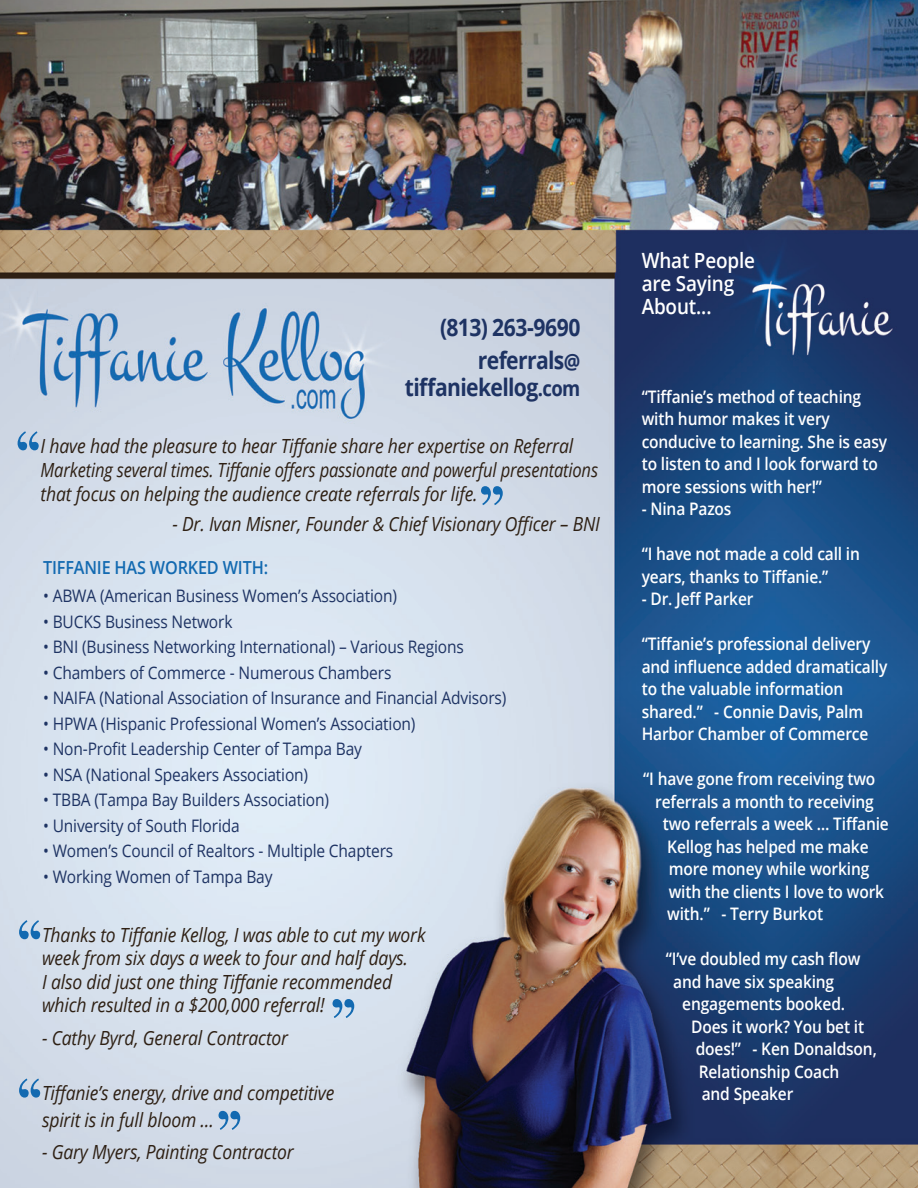
<style>
.page{position:relative;width:918px;height:1188px;background:#fff}
.page>*{position:absolute;margin:0;border:0;box-sizing:border-box;transform-origin:0 0}
.t1{font:700 24px "Open Sans";letter-spacing:-.03em;color:#1e3363;scale:.88 1}
.t2{font:600 21px "Open Sans";letter-spacing:-.01em;color:#fff;scale:.9 1}
.t3{font:italic 19.5px/24px "Open Sans";letter-spacing:-.01em;color:#2e2014;scale:.9 1}
.t4{font:600 18px "Open Sans";letter-spacing:-.01em;color:#136ab1;scale:.9 1}
.t5{font:600 17.25px/22.5px "Open Sans";letter-spacing:-.01em;color:#fff;scale:.9 1}
.t6{font:17.25px "Open Sans";letter-spacing:-.01em;color:#1e3363;scale:.9 1}
.s1{font-size:21px}
</style>
<div class="page">
<img style="left:0;top:0;width:918px;height:1188px">
<svg style="left:19px;top:920px;width:21px;height:19px"></svg>
<svg style="left:333px;top:999px;width:21px;height:19px"></svg>
<svg style="left:18px;top:431px;width:21px;height:19px"></svg>
<svg style="left:481px;top:486px;width:22px;height:19px"></svg>
<svg style="left:19px;top:1078px;width:21px;height:20px"></svg>
<svg style="left:219px;top:1111px;width:21px;height:19px"></svg>
<p class="t1" style="left:440px;top:310px;width:161px">(813) 263-9690</p>
<p class="t1" style="left:478px;top:343px;width:118px">referrals<span class="s1">@</span></p>
<p class="t1" style="left:405px;top:370px;width:201px">tiffaniekellog<span class="s1">.com</span></p>
<p class="t3" style="left:41px;top:434px;width:621px">I have had the pleasure to hear Tiffanie share her expertise on Referral<br>Marketing several times. Tiffanie offers passionate and powerful presentations that focus on helping the audience create referrals for life.</p>
<p class="t3" style="left:172px;top:511px;width:477px">- Dr. Ivan Misner, Founder &amp; Chief Visionary Officer – BNI</p>
<p class="t4" style="left:43px;top:555px;width:252px">TIFFANIE HAS WORKED WITH:</p>
<p class="t6" style="left:43px;top:584px;width:395px">• ABWA (American Business Women’s Association)</p>
<p class="t6" style="left:43px;top:610px;width:212px">• BUCKS Business Network</p>
<p class="t6" style="left:43px;top:635px;width:469px">• BNI (Business Networking International) – Various Regions</p>
<p class="t6" style="left:43px;top:661px;width:388px">• Chambers of Commerce - Numerous Chambers</p>
<p class="t6" style="left:43px;top:686px;width:516px">• NAIFA (National Association of Insurance and Financial Advisors)</p>
<p class="t6" style="left:43px;top:712px;width:415px">• HPWA (Hispanic Professional Women’s Association)</p>
<p class="t6" style="left:43px;top:737px;width:356px">• Non-Profit Leadership Center of Tampa Bay</p>
<p class="t6" style="left:43px;top:763px;width:296px">• NSA (National Speakers Association)</p>
<p class="t6" style="left:43px;top:788px;width:319px">• TBBA (Tampa Bay Builders Association)</p>
<p class="t6" style="left:43px;top:814px;width:220px">• University of South Florida</p>
<p class="t6" style="left:43px;top:839px;width:391px">• Women’s Council of Realtors - Multiple Chapters</p>
<p class="t6" style="left:43px;top:865px;width:256px">• Working Women of Tampa Bay</p>
<p class="t3" style="left:42px;top:923px;width:428px;line-height:23.4px">Thanks to Tiffanie Kellog, I was able to cut my work week from six days a week to four and half days.</p>
<p class="t3" style="left:42px;top:969px;width:391px">I also did just one thing Tiffanie recommended</p>
<p class="t3" style="left:42px;top:993px;width:316px">which resulted in a $200,000 referral!</p>
<p class="t3" style="left:42px;top:1025px;width:275px">- Cathy Byrd, General Contractor</p>
<p class="t3" style="left:42px;top:1081px;width:326px">Tiffanie’s energy, drive and competitive</p>
<p class="t3" style="left:42px;top:1107px;width:192px">spirit is in full bloom …</p>
<p class="t3" style="left:42px;top:1140px;width:281px">- Gary Myers, Painting Contractor</p>
<p class="t2" style="left:642px;top:245px;width:127px">What People</p>
<p class="t2" style="left:642px;top:269px;width:104px">are Saying</p>
<p class="t2" style="left:642px;top:292px;width:79px">About...</p>
<p class="t5" style="left:642px;top:385px;width:274px">“Tiffanie’s method of teaching with humor makes it very conducive to learning. She is easy to listen to and I look forward to more sessions with her!”</p>
<p class="t5" style="left:642px;top:498px;width:101px">- Nina Pazos</p>
<p class="t5" style="left:642px;top:543px;width:244px">“I have not made a cold call in years, thanks to Tiffanie.”</p>
<p class="t5" style="left:642px;top:588px;width:126px">- Dr. Jeff Parker</p>
<p class="t5" style="left:642px;top:633px;width:275px">“Tiffanie’s professional delivery and influence added dramatically to the valuable information shared.” - Connie Davis, Palm<br>Harbor Chamber of Commerce</p>
<p class="t5" style="left:643px;top:768px;width:259px">“I have gone from receiving two</p>
<p class="t5" style="left:655px;top:790px;width:244px">referrals a month to receiving</p>
<p class="t5" style="left:663px;top:813px;width:253px">two referrals a week … Tiffanie</p>
<p class="t5" style="left:667px;top:835px;width:225px">Kellog has helped me make</p>
<p class="t5" style="left:669px;top:858px;width:224px">more money while working</p>
<p class="t5" style="left:669px;top:880px;width:241px">with the clients I love to work</p>
<p class="t5" style="left:667px;top:903px;width:175px">with.” - Terry Burkot</p>
<p class="t5" style="left:666px;top:948px;width:218px">“I’ve doubled my cash flow</p>
<p class="t5" style="left:673px;top:970px;width:180px">and have six speaking</p>
<p class="t5" style="left:682px;top:993px;width:183px">engagements booked.</p>
<p class="t5" style="left:691px;top:1015px;width:194px">Does it work? You bet it</p>
<p class="t5" style="left:696px;top:1038px;width:203px">does!” - Ken Donaldson,</p>
<p class="t5" style="left:699px;top:1060px;width:158px">Relationship Coach</p>
<p class="t5" style="left:702px;top:1083px;width:103px">and Speaker</p>
</div>
